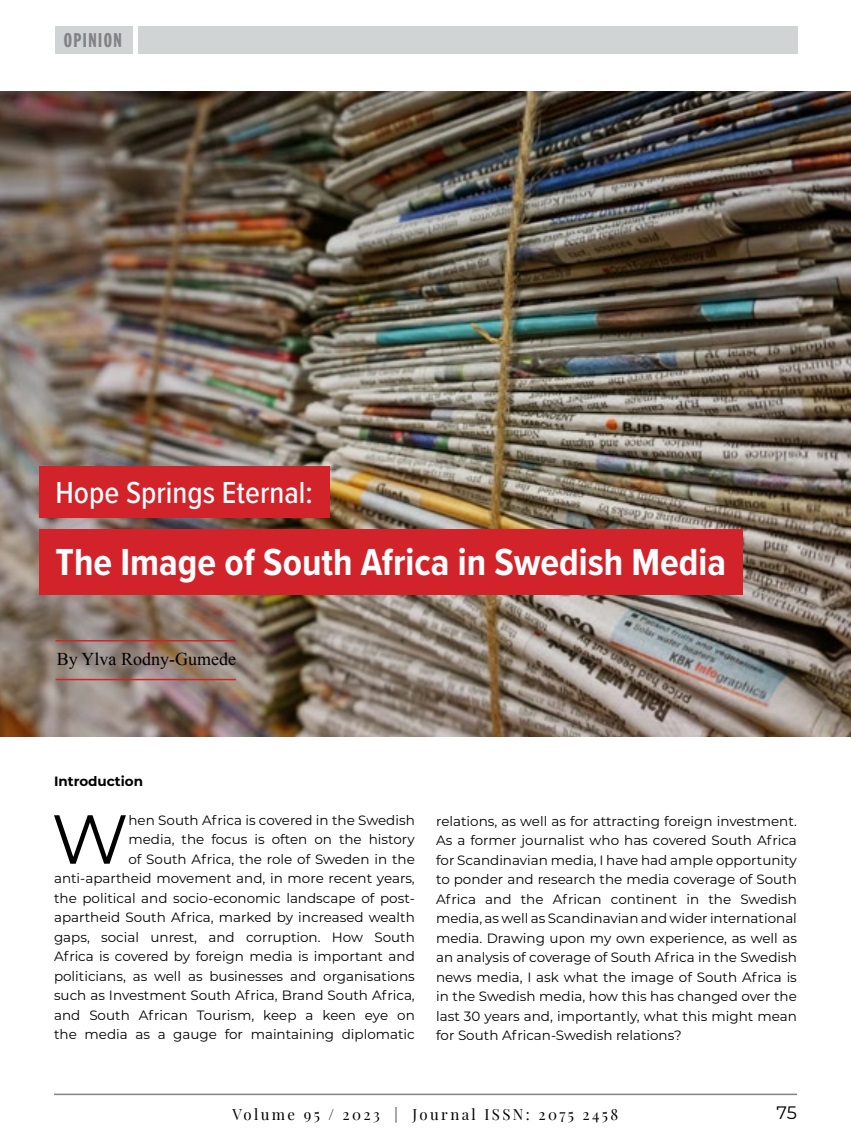
<style>
.page{position:relative;width:851px;height:1148px;background:#fff}
.page>*{position:absolute;margin:0;border:0;box-sizing:border-box;transform-origin:0 0}
.t1{font:69.15px "Montserrat";color:#000}
.t2{font:700 39px "Proxima Nova Cond";color:#fff}
.t3{font:500 31.5px "Proxima Nova Cond";color:#fff}
.t4{font:19.5px "Franklin Gothic Std Extra Cond";letter-spacing:.08em;color:#808285}
.t5{font:18px "Times New Roman";color:#000}
.t6{font:18px "Montserrat";color:#000}
.t7{font:15px "Playfair Display";letter-spacing:.16em;color:#000}
.t8{font:13.5px/19.5px "Montserrat";color:#000;text-align:right}
.t9{font:700 13.5px "Montserrat";color:#000}
</style>
<div class="page">
<img style="left:0;top:92px;width:850px;height:644px">
<hr style="left:54px;top:1093px;width:742px;height:2px;background:#808285">
<hr style="left:55px;top:640px;width:181px;height:1px;background:#d12429">
<hr style="left:55px;top:679px;width:181px;height:1px;background:#d12429">
<div style="left:39px;top:466px;width:291px;height:52px;background:#d2232a"></div>
<div style="left:39px;top:529px;width:704px;height:65px;background:#d2232a"></div>
<div style="left:55px;top:26px;width:78px;height:28px;background:#d1d4d4"></div>
<div style="left:139px;top:26px;width:658px;height:28px;background:#d1d4d4"></div>
<h3 class="t4" style="left:64px;top:30px;width:60px">OPINION</h3>
<h3 class="t3" style="left:56px;top:469px;width:259px">Hope Springs Eternal:</h3>
<h2 class="t2" style="left:56px;top:533px;width:672px">The Image of South Africa in Swedish Media</h2>
<h3 class="t5" style="left:57px;top:647px;width:181px">By Ylva Rodny-Gumede</h3>
<p class="t9" style="left:54px;top:771px;width:90px">Introduction</p>
<h1 class="t1" style="left:51px;top:791px;width:78px">W</h1>
<p class="t8" style="left:54px;top:809px;width:362px">hen South Africa is covered in the Swedish<br>media, the focus is often on the history<br>of South Africa, the role of Sweden in the anti-apartheid movement and, in more recent years, the political and socio-economic landscape of post&shy;apartheid South Africa, marked by increased wealth gaps, social unrest, and corruption. How South Africa is covered by foreign media is important and politicians, as well as businesses and organisations such as Investment South Africa, Brand South Africa, and South African Tourism, keep a keen eye on the media as a gauge for maintaining diplomatic</p>
<p class="t8" style="left:436px;top:810px;width:362px;text-align:justify">relations, as well as for attracting foreign investment.<br>As a former journalist who has covered South Africa for Scandinavian media, I have had ample opportunity to ponder and research the media coverage of South Africa and the African continent in the Swedish media, as well as Scandinavian and wider international media. Drawing upon my own experience, as well as an analysis of coverage of South Africa in the Swedish news media, I ask what the image of South Africa is in the Swedish media, how this has changed over the last 30 years and, importantly, what this might mean for South African-Swedish relations?</p>
<p class="t7" style="left:233px;top:1102px;width:387px">Volume 95 / 2023 | Journal ISSN: 2075 2458</p>
<h3 class="t6" style="left:776px;top:1100px;width:22px">75</h3>
</div>
